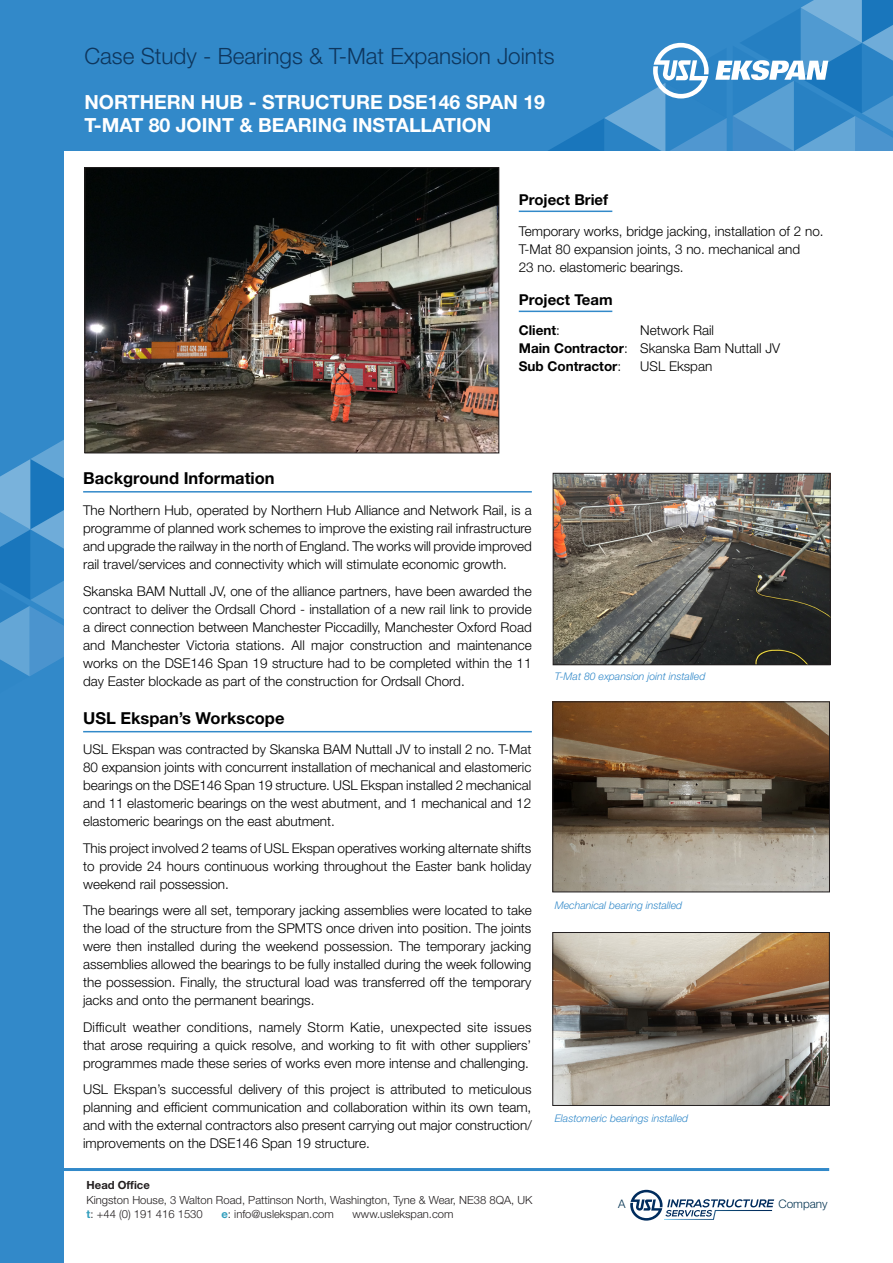
<style>
.page{position:relative;width:893px;height:1263px;background:#fff}
.page>*{position:absolute;margin:0;border:0;box-sizing:border-box;transform-origin:0 0}
.t1{font:300 22.5px "Helvetica Neue LT Std";color:#0e365d}
.t2{font:700 19.5px "Helvetica Neue LT Std";color:#fff}
.t3{font:700 16.5px "Helvetica Neue LT Std";color:#000}
.t4{font:700 15px "Helvetica Neue LT Std";color:#000}
.t5{font:300 13.5px/18px "Helvetica Neue LT Std";color:#000;text-align:justify}
.t6{font:700 13.5px "Helvetica Neue LT Std";color:#000}
.t7{font:300 11.7px "Helvetica Neue LT Std";color:#053452}
.t8{font:300 11.25px "Helvetica Neue LT Std";color:#231f20}
.t9{font:700 11.25px "Helvetica Neue LT Std";color:#231f20}
.t10{font:italic 300 10.5px "Helvetica Neue LT Std";color:#3289c9}
.s1{font-weight:300}
.s2{font-weight:700}
.s3{font-weight:700;color:#329ebd}
</style>
<div class="page">
<hr style="left:64px;top:1168px;width:765px;height:3px;background:#3289c9">
<svg style="left:630px;top:1190px;width:144px;height:30px"></svg>
<div style="left:0;top:142px;width:64px;height:1121px;background:#3289c9"></div>
<svg style="left:0;top:440px;width:64px;height:236px"></svg>
<div style="left:0;top:0;width:893px;height:151px;background:#3289c9"></div>
<svg style="left:548px;top:0;width:345px;height:151px"></svg>
<img style="left:86px;top:169px;width:411px;height:282px">
<div style="left:84px;top:167px;width:415px;height:286px;border:1px solid #231f20"></div>
<hr style="left:83px;top:491px;width:449px;height:1px;background:#3289c9">
<hr style="left:83px;top:731px;width:449px;height:1px;background:#3289c9">
<hr style="left:519px;top:311px;width:93px;height:1px;background:#3289c9">
<hr style="left:519px;top:211px;width:93px;height:1px;background:#3289c9">
<img style="left:555px;top:934px;width:272px;height:169px">
<div style="left:553px;top:932px;width:276px;height:173px;border:1px solid #231f20"></div>
<img style="left:555px;top:704px;width:273px;height:186px">
<div style="left:553px;top:702px;width:277px;height:190px;border:1px solid #231f20"></div>
<img style="left:555px;top:475px;width:273px;height:188px">
<div style="left:553px;top:473px;width:277px;height:192px;border:1px solid #231f20"></div>
<p class="t1" style="left:84px;top:42px;width:472px">Case Study - Bearings &amp; T-Mat Expansion Joints</p>
<p class="t2" style="left:84px;top:90px;width:462px">NORTHERN HUB - STRUCTURE DSE146 SPAN 19</p>
<p class="t2" style="left:84px;top:113px;width:408px">T-MAT 80 JOINT &amp; BEARING INSTALLATION</p>
<p class="t4" style="left:519px;top:190px;width:91px">Project Brief</p>
<p class="t5" style="left:519px;top:222px;width:306px">Temporary works, bridge jacking, installation of 2 no.<br>T-Mat 80 expansion joints, 3 no. mechanical and</p>
<p class="t5" style="left:519px;top:258px;width:166px">23 no. elastomeric bearings.</p>
<p class="t4" style="left:519px;top:290px;width:95px">Project Team</p>
<p class="t6" style="left:519px;top:322px;width:43px">Client<span class="s1">:</span></p>
<p class="t5" style="left:640px;top:321px;width:75px">Network Rail</p>
<p class="t5" style="left:519px;top:339px;width:263px"><span class="s2">Main Contractor</span>: Skanska Bam Nuttall JV</p>
<p class="t6" style="left:519px;top:358px;width:104px">Sub Contractor<span class="s1">:</span></p>
<p class="t5" style="left:640px;top:357px;width:74px">USL Ekspan</p>
<p class="t3" style="left:83px;top:468px;width:193px">Background Information</p>
<p class="t5" style="left:83px;top:501px;width:450px">The Northern Hub, operated by Northern Hub Alliance and Network Rail, is a programme of planned work schemes to improve the existing rail infrastructure and upgrade the railway in the north of England. The works will provide improved rail travel/services and connectivity which will stimulate economic growth.</p>
<p class="t5" style="left:83px;top:582px;width:450px">Skanska BAM Nuttall JV, one of the alliance partners, have been awarded the contract to deliver the Ordsall Chord - installation of a new rail link to provide a direct connection between Manchester Piccadilly, Manchester Oxford Road and Manchester Victoria stations. All major construction and maintenance works on the DSE146 Span 19 structure had to be completed within the 11 day Easter blockade as part of the construction for Ordsall Chord.</p>
<p class="t3" style="left:83px;top:707px;width:203px">USL Ekspan’s Workscope</p>
<p class="t5" style="left:83px;top:740px;width:450px">USL Ekspan was contracted by Skanska BAM Nuttall JV to install 2 no. T-Mat 80 expansion joints with concurrent installation of mechanical and elastomeric bearings on the DSE146 Span 19 structure. USL Ekspan installed 2 mechanical and 11 elastomeric bearings on the west abutment, and 1 mechanical and 12 elastomeric bearings on the east abutment.</p>
<p class="t5" style="left:83px;top:839px;width:450px">This project involved 2 teams of USL Ekspan operatives working alternate shifts to provide 24 hours continuous working throughout the Easter bank holiday weekend rail possession.</p>
<p class="t5" style="left:83px;top:901px;width:450px">The bearings were all set, temporary jacking assemblies were located to take the load of the structure from the SPMTS once driven into position. The joints were then installed during the weekend possession. The temporary jacking assemblies allowed the bearings to be fully installed during the week following the possession. Finally, the structural load was transferred off the temporary jacks and onto the permanent bearings.</p>
<p class="t5" style="left:83px;top:1018px;width:450px">Difficult weather conditions, namely Storm Katie, unexpected site issues that arose requiring a quick resolve, and working to fit with other suppliers’ programmes made these series of works even more intense and challenging.</p>
<p class="t5" style="left:83px;top:1080px;width:450px">USL Ekspan’s successful delivery of this project is attributed to meticulous planning and efficient communication and collaboration within its own team, and with the external contractors also present carrying out major construction/ improvements on the DSE146 Span 19 structure.</p>
<p class="t9" style="left:87px;top:1177px;width:65px">Head Office</p>
<p class="t8" style="left:87px;top:1193px;width:447px">Kingston House, 3 Walton Road, Pattinson North, Washington, Tyne &amp; Wear, NE38 8QA, UK</p>
<p class="t8" style="left:87px;top:1207px;width:118px"><span class="s3">t</span>: +44 (0) 191 416 1530</p>
<p class="t8" style="left:222px;top:1207px;width:114px"><span class="s3">e</span>: info@uslekspan.com</p>
<p class="t8" style="left:353px;top:1207px;width:102px">www.uslekspan.com</p>
<p class="t10" style="left:555px;top:670px;width:152px">T-Mat 80 expansion joint installed</p>
<p class="t10" style="left:555px;top:899px;width:129px">Mechanical bearing installed</p>
<p class="t10" style="left:555px;top:1111px;width:135px">Elastomeric bearings installed</p>
<p class="t7" style="left:618px;top:1196px;width:9px">A</p>
<p class="t7" style="left:778px;top:1196px;width:51px">Company</p>
</div>
